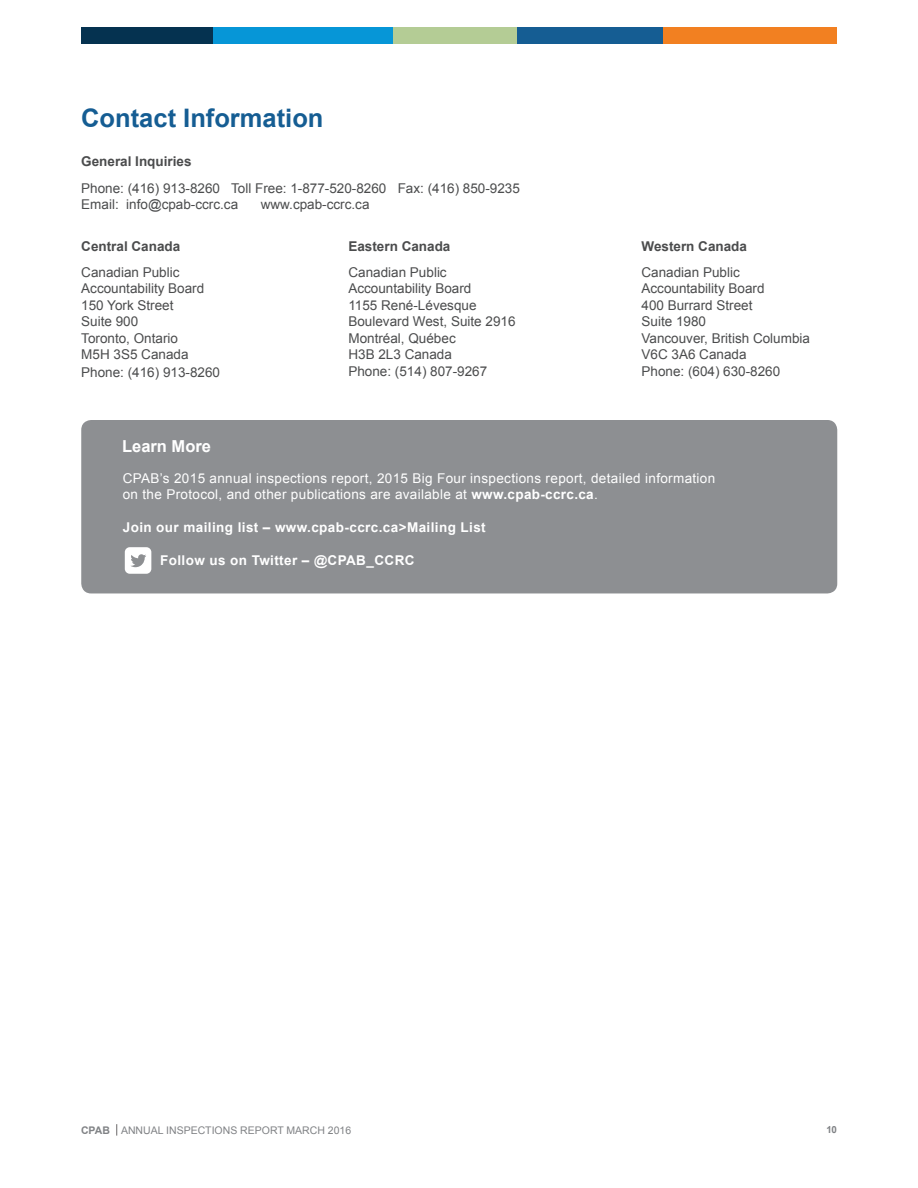
<style>
.page{position:relative;width:918px;height:1188px;background:#fff}
.page>*{position:absolute;margin:0;border:0;box-sizing:border-box;transform-origin:0 0}
.t1{font:700 25.5px "Arial";color:#155d93}
.t2{font:700 16.5px "Arial";color:#fff}
.t3{font:13.5px "Arial";color:#4b4c4d}
.t4{font:13.5px "Arial";letter-spacing:.025em;color:#fff}
.t5{font:700 13.5px "Arial";letter-spacing:.03em;color:#fff}
.t6{font:700 13.5px "Arial";color:#4b4c4d}
.t7{font:10.5px "Arial";color:#808285}
.t8{font:700 9.75px "Arial";color:#808285}
.s1{font-weight:700}
</style>
<div class="page">
<div style="left:81px;top:27px;width:133px;height:17px;background:#053250"></div>
<div style="left:214px;top:27px;width:179px;height:17px;background:#0696d7"></div>
<div style="left:393px;top:27px;width:124px;height:17px;background:#b4cc95"></div>
<div style="left:517px;top:27px;width:147px;height:17px;background:#155d93"></div>
<div style="left:664px;top:27px;width:173px;height:17px;background:#f28021"></div>
<div style="left:81px;top:420px;width:756px;height:173px;background:#8d8f92;border-radius:10px"></div>
<svg style="left:125px;top:547px;width:26px;height:27px"></svg>
<svg style="left:116px;top:1124px;width:1px;height:12px"></svg>
<p class="t1" style="left:81px;top:101px;width:244px">Contact Information</p>
<p class="t6" style="left:81px;top:152px;width:112px">General Inquiries</p>
<p class="t3" style="left:81px;top:179px;width:440px">Phone: (416) 913-8260 Toll Free: 1-877-520-8260 Fax: (416) 850-9235</p>
<p class="t3" style="left:81px;top:196px;width:158px">Email: info@cpab-ccrc.ca</p>
<p class="t3" style="left:261px;top:196px;width:110px">www.cpab-ccrc.ca</p>
<p class="t6" style="left:81px;top:238px;width:101px">Central Canada</p>
<p class="t3" style="left:81px;top:263px;width:100px">Canadian Public</p>
<p class="t3" style="left:81px;top:280px;width:125px">Accountability Board</p>
<p class="t3" style="left:81px;top:296px;width:94px">150 York Street</p>
<p class="t3" style="left:81px;top:313px;width:59px">Suite 900</p>
<p class="t3" style="left:81px;top:329px;width:98px">Toronto, Ontario</p>
<p class="t3" style="left:81px;top:346px;width:109px">M5H 3S5 Canada</p>
<p class="t3" style="left:81px;top:364px;width:140px">Phone: (416) 913-8260</p>
<p class="t6" style="left:348px;top:238px;width:104px">Eastern Canada</p>
<p class="t3" style="left:348px;top:263px;width:100px">Canadian Public</p>
<p class="t3" style="left:348px;top:280px;width:125px">Accountability Board</p>
<p class="t3" style="left:348px;top:296px;width:130px">1155 René-Lévesque</p>
<p class="t3" style="left:348px;top:313px;width:169px">Boulevard West, Suite 2916</p>
<p class="t3" style="left:348px;top:329px;width:109px">Montréal, Québec</p>
<p class="t3" style="left:348px;top:346px;width:105px">H3B 2L3 Canada</p>
<p class="t3" style="left:348px;top:362px;width:140px">Phone: (514) 807-9267</p>
<p class="t2" style="left:122px;top:435px;width:90px">Learn More</p>
<p class="t6" style="left:642px;top:238px;width:107px">Western Canada</p>
<p class="t3" style="left:642px;top:263px;width:100px">Canadian Public</p>
<p class="t3" style="left:642px;top:280px;width:125px">Accountability Board</p>
<p class="t3" style="left:642px;top:296px;width:113px">400 Burrard Street</p>
<p class="t3" style="left:642px;top:313px;width:66px">Suite 1980</p>
<p class="t3" style="left:642px;top:329px;width:170px">Vancouver, British Columbia</p>
<p class="t3" style="left:642px;top:346px;width:107px">V6C 3A6 Canada</p>
<p class="t3" style="left:642px;top:362px;width:140px">Phone: (604) 630-8260</p>
<p class="t4" style="left:123px;top:469px;width:594px">CPAB’s 2015 annual inspections report, 2015 Big Four inspections report, detailed information</p>
<p class="t4" style="left:123px;top:486px;width:477px">on the Protocol, and other publications are available at <span class="s1">www.cpab-ccrc.ca</span>.</p>
<p class="t5" style="left:123px;top:519px;width:365px">Join our mailing list – www.cpab-ccrc.ca&gt;Mailing List</p>
<p class="t5" style="left:160px;top:552px;width:256px">Follow us on Twitter – @CPAB_CCRC</p>
<p class="t7" style="left:81px;top:1123px;width:272px"><span class="s1">CPAB</span> ANNUAL INSPECTIONS REPORT MARCH 2016</p>
<p class="t8" style="left:826px;top:1123px;width:12px">10</p>
</div>
